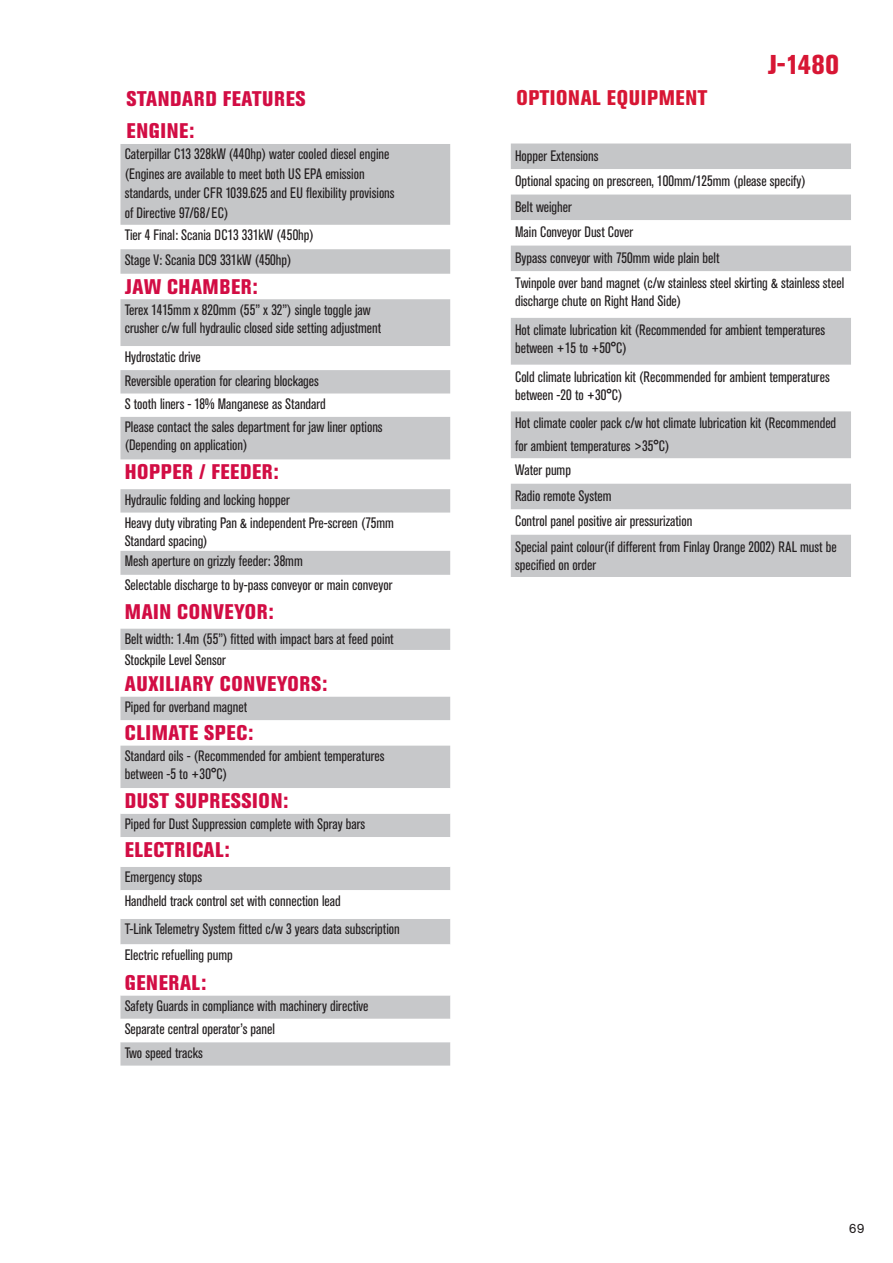
<style>
.page{position:relative;width:893px;height:1263px;background:#fff}
.page>*{position:absolute;margin:0;border:0;box-sizing:border-box;transform-origin:0 0}
.t1{font:800 condensed 27px "Akzidenz Grotesk Pro";color:#d71634}
.t2{font:800 condensed 21px "Akzidenz Grotesk Pro";letter-spacing:.03em;color:#d20d44}
.t3{font:800 condensed 21px "Akzidenz Grotesk Pro";letter-spacing:.03em;color:#d71634}
.t4{font:condensed 15px/18px "Akzidenz Grotesk Pro";color:#231f20}
.t5{font:13.5px "Akzidenz Grotesk Pro";color:#231f20}
</style>
<div class="page">
<svg style="left:120px;top:144px;width:330px;height:130px"></svg>
<svg style="left:120px;top:299px;width:330px;height:766px;fill:#c7c8ca"></svg>
<svg style="left:120px;top:575px;width:330px;height:467px"></svg>
<svg style="left:511px;top:144px;width:340px;height:76px"></svg>
<svg style="left:511px;top:246px;width:340px;height:331px;fill:#c7c8ca"></svg>
<p class="t2" style="left:127px;top:85px;width:180px">STANDARD FEATURES</p>
<p class="t2" style="left:127px;top:117px;width:70px">ENGINE:</p>
<p class="t4" style="left:125px;top:145px;width:266px">Caterpillar C13 328kW (440hp) water cooled diesel engine</p>
<p class="t4" style="left:125px;top:164px;width:241px">(Engines are available to meet both US EPA emission</p>
<p class="t4" style="left:125px;top:184px;width:271px">standards, under CFR 1039.625 and EU flexibility provisions</p>
<p class="t4" style="left:125px;top:203px;width:105px">of Directive 97/68/EC)</p>
<p class="t4" style="left:125px;top:226px;width:191px">Tier 4 Final: Scania DC13 331kW (450hp)</p>
<p class="t4" style="left:125px;top:250px;width:168px">Stage V: Scania DC9 331kW (450hp)</p>
<p class="t2" style="left:125px;top:273px;width:135px">JAW CHAMBER:</p>
<p class="t4" style="left:125px;top:300px;width:248px">Terex 1415mm x 820mm (55” x 32”) single toggle jaw</p>
<p class="t4" style="left:125px;top:318px;width:258px">crusher c/w full hydraulic closed side setting adjustment</p>
<p class="t4" style="left:125px;top:347px;width:78px">Hydrostatic drive</p>
<p class="t4" style="left:125px;top:371px;width:196px">Reversible operation for clearing blockages</p>
<p class="t4" style="left:125px;top:394px;width:203px">S tooth liners - 18% Manganese as Standard</p>
<p class="t4" style="left:125px;top:418px;width:259px">Please contact the sales department for jaw liner options</p>
<p class="t4" style="left:125px;top:436px;width:124px">(Depending on application)</p>
<p class="t2" style="left:125px;top:458px;width:156px">HOPPER / FEEDER:</p>
<p class="t4" style="left:125px;top:490px;width:167px">Hydraulic folding and locking hopper</p>
<p class="t4" style="left:125px;top:513px;width:271px">Heavy duty vibrating Pan &amp; independent Pre-screen (75mm</p>
<p class="t4" style="left:125px;top:531px;width:84px">Standard spacing)</p>
<p class="t4" style="left:125px;top:552px;width:180px">Mesh aperture on grizzly feeder: 38mm</p>
<p class="t4" style="left:125px;top:576px;width:269px">Selectable discharge to by-pass conveyor or main conveyor</p>
<p class="t2" style="left:125px;top:598px;width:151px">MAIN CONVEYOR:</p>
<p class="t4" style="left:125px;top:630px;width:271px">Belt width: 1.4m (55”) fitted with impact bars at feed point</p>
<p class="t4" style="left:125px;top:651px;width:103px">Stockpile Level Sensor</p>
<p class="t2" style="left:125px;top:670px;width:204px">AUXILIARY CONVEYORS:</p>
<p class="t4" style="left:125px;top:698px;width:124px">Piped for overband magnet</p>
<p class="t2" style="left:125px;top:719px;width:130px">CLIMATE SPEC:</p>
<p class="t4" style="left:125px;top:746px;width:261px">Standard oils - (Recommended for ambient temperatures</p>
<p class="t4" style="left:125px;top:764px;width:104px">between -5 to +30°C)</p>
<p class="t2" style="left:125px;top:787px;width:165px">DUST SUPRESSION:</p>
<p class="t4" style="left:125px;top:814px;width:242px">Piped for Dust Suppression complete with Spray bars</p>
<p class="t2" style="left:125px;top:836px;width:107px">ELECTRICAL:</p>
<p class="t4" style="left:125px;top:868px;width:79px">Emergency stops</p>
<p class="t4" style="left:125px;top:891px;width:218px">Handheld track control set with connection lead</p>
<p class="t4" style="left:125px;top:920px;width:277px">T-Link Telemetry System fitted c/w 3 years data subscription</p>
<p class="t4" style="left:125px;top:945px;width:110px">Electric refuelling pump</p>
<p class="t2" style="left:125px;top:969px;width:83px">GENERAL:</p>
<p class="t4" style="left:125px;top:996px;width:245px">Safety Guards in compliance with machinery directive</p>
<p class="t4" style="left:125px;top:1020px;width:152px">Separate central operator’s panel</p>
<p class="t4" style="left:125px;top:1043px;width:80px">Two speed tracks</p>
<p class="t3" style="left:516px;top:85px;width:193px">OPTIONAL EQUIPMENT</p>
<p class="t1" style="left:768px;top:47px;width:73px">J-1480</p>
<p class="t4" style="left:515px;top:146px;width:85px">Hopper Extensions</p>
<p class="t4" style="left:515px;top:171px;width:292px">Optional spacing on prescreen, 100mm/125mm (please specify)</p>
<p class="t4" style="left:515px;top:197px;width:58px">Belt weigher</p>
<p class="t4" style="left:515px;top:222px;width:120px">Main Conveyor Dust Cover</p>
<p class="t4" style="left:515px;top:248px;width:206px">Bypass conveyor with 750mm wide plain belt</p>
<p class="t4" style="left:515px;top:273px;width:331px">Twinpole over band magnet (c/w stainless steel skirting &amp; stainless steel discharge chute on Right Hand Side)</p>
<p class="t4" style="left:515px;top:320px;width:312px">Hot climate lubrication kit (Recommended for ambient temperatures between +15 to +50°C)</p>
<p class="t4" style="left:515px;top:367px;width:316px">Cold climate lubrication kit (Recommended for ambient temperatures between -20 to +30°C)</p>
<p class="t4" style="left:515px;top:414px;width:323px">Hot climate cooler pack c/w hot climate lubrication kit (Recommended</p>
<p class="t4" style="left:515px;top:436px;width:156px">for ambient temperatures &gt;35°C)</p>
<p class="t4" style="left:515px;top:461px;width:57px">Water pump</p>
<p class="t4" style="left:515px;top:486px;width:98px">Radio remote System</p>
<p class="t4" style="left:515px;top:512px;width:179px">Control panel positive air pressurization</p>
<p class="t4" style="left:515px;top:537px;width:323px">Special paint colour(if different from Finlay Orange 2002) RAL must be specified on order</p>
<p class="t5" style="left:849px;top:1220px;width:18px">69</p>
</div>
